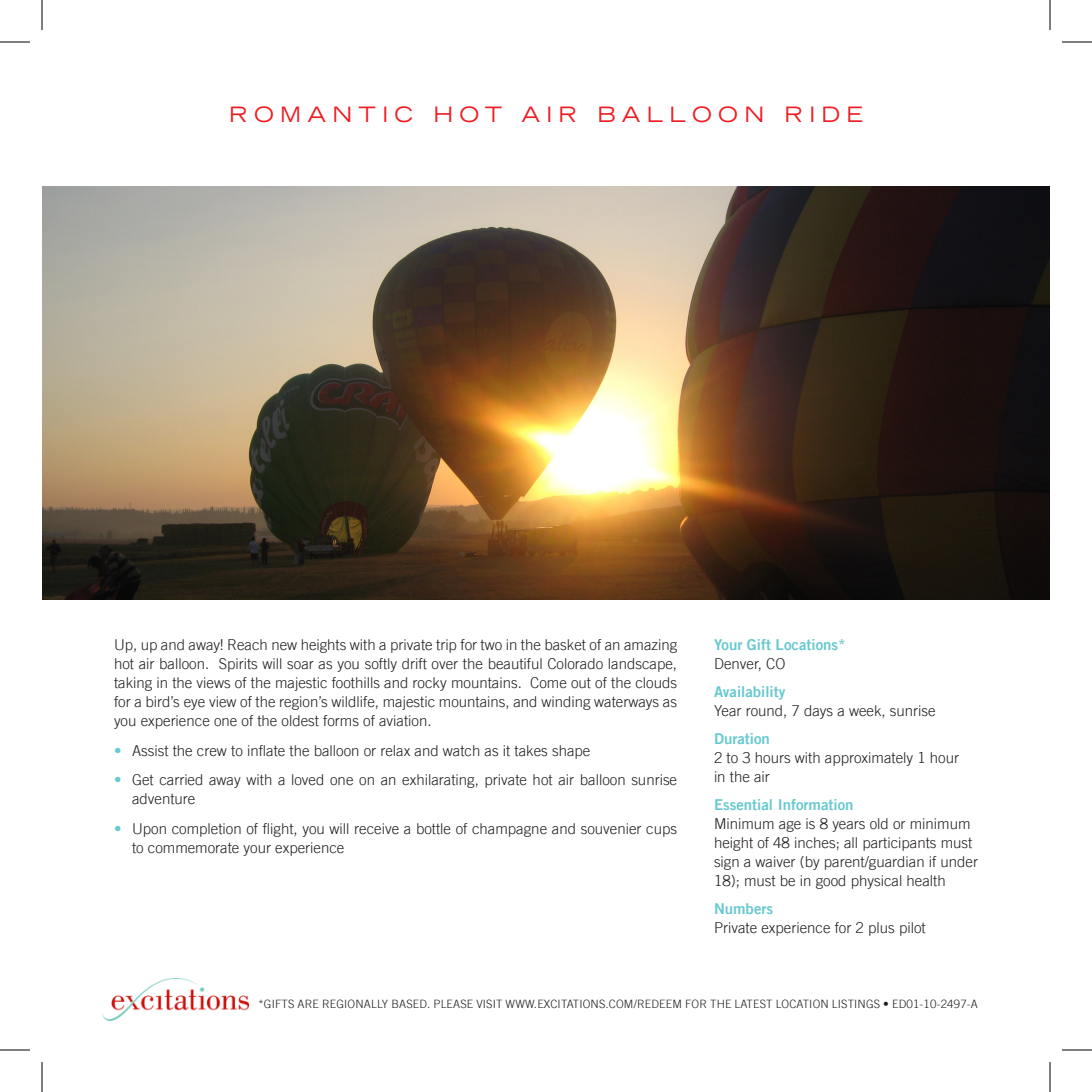
<style>
.page{position:relative;width:1092px;height:1092px;background:#fff}
.page>*{position:absolute;margin:0;border:0;box-sizing:border-box;transform-origin:0 0}
.Head{font:expanded 21px "Trade Gothic LT";letter-spacing:.3em;color:#ee1d23}
.t1{font:300 15px/19px "Trade Gothic LT";color:#231f20}
.t2{font:15px/19px "Trade Gothic LT Bold Two";color:#67c9cf}
.t3{font:300 15px/29.8px "Trade Gothic LT";color:#67c9cf}
.t4{font:300 11.6px "Trade Gothic LT";letter-spacing:.015em;color:#231f20}
.s1{font-family:"Trade Gothic LT";font-weight:300;color:#231f20}
.s2{font-family:"Trade Gothic LT Bold Two";font-weight:400;color:#67c9cf}
</style>
<div class="page">
<img style="left:102px;top:978px;width:147px;height:42px">
<img style="left:42px;top:186px;width:1008px;height:414px">
<hr style="left:0;top:42px;width:30px;height:1px;background:#000">
<hr style="left:1062px;top:42px;width:30px;height:1px;background:#000">
<hr style="left:0;top:1050px;width:30px;height:1px;background:#000">
<hr style="left:1062px;top:1050px;width:30px;height:1px;background:#000">
<hr style="left:42px;top:0;width:1px;height:30px;background:#000">
<hr style="left:42px;top:1062px;width:1px;height:30px;background:#000">
<hr style="left:1050px;top:0;width:1px;height:30px;background:#000">
<hr style="left:1050px;top:1062px;width:1px;height:30px;background:#000">
<p class="Head" style="left:229px;top:100px;width:635px">ROMANTIC HOT AIR BALLOON RIDE</p>
<p class="t1" style="left:114px;top:635px;width:565px;text-align:justify">Up, up and away! Reach new heights with a private trip for two in the basket of an amazing hot air balloon. Spirits will soar as you softly drift over the beautiful Colorado landscape, taking in the views of the majestic foothills and rocky mountains. Come out of the clouds for a bird’s eye view of the region’s wildlife, majestic mountains, and winding waterways as you experience one of the oldest forms of aviation.</p>
<p class="t1" style="left:132px;top:741px;width:460px">Assist the crew to inflate the balloon or relax and watch as it takes shape</p>
<p class="t1" style="left:132px;top:770px;width:547px">Get carried away with a loved one on an exhilarating, private hot air balloon sunrise adventure</p>
<p class="t1" style="left:132px;top:819px;width:547px">Upon completion of flight, you will receive a bottle of champagne and souvenier cups to commemorate your experience</p>
<p class="t3" style="left:114px;top:735px;width:9px">• •</p>
<p class="t3" style="left:114px;top:814px;width:9px">•</p>
<p class="t2" style="left:714px;top:635px;width:133px">Your Gift Locations*<br><span class="s1">Denver, CO</span></p>
<p class="t1" style="left:714px;top:682px;width:223px"><span class="s2">Availability<br></span>Year round, 7 days a week, sunrise</p>
<p class="t1" style="left:714px;top:729px;width:247px"><span class="s2">Duration<br></span>2 to 3 hours with approximately 1 hour in the air</p>
<p class="t1" style="left:714px;top:795px;width:266px"><span class="s2">Essential Information<br></span>Minimum age is 8 years old or minimum height of 48 inches; all participants must sign a waiver (by parent/guardian if under 18); must be in good physical health</p>
<p class="t1" style="left:714px;top:899px;width:213px"><span class="s2">Numbers<br></span>Private experience for 2 plus pilot</p>
<p class="t4" style="left:258px;top:997px;width:360px">*Gifts ar e r eg ionally based. Please visit www.excitations.com</p>
<p class="t4" style="left:634px;top:997px;width:346px">/REDEEM for the latest location listings • ED01-10-2497-A</p>
</div>
